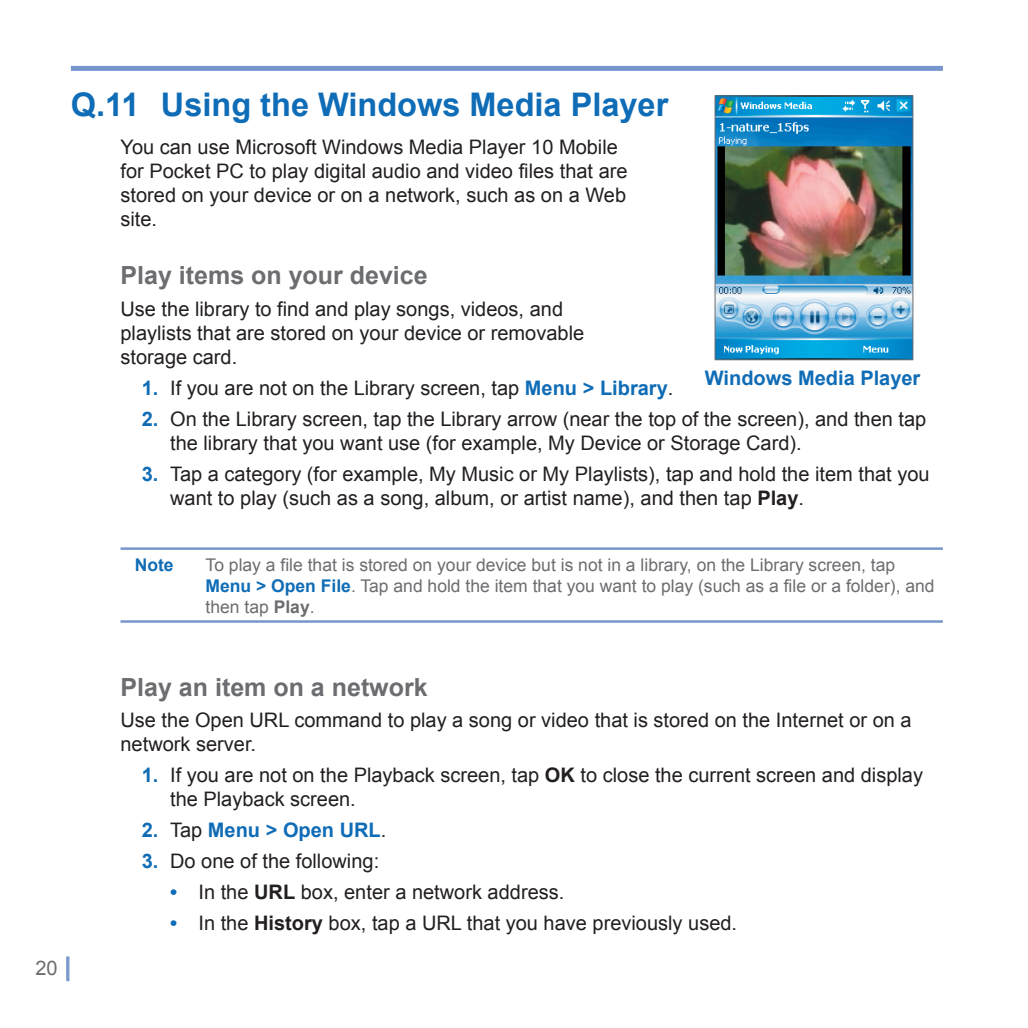
<style>
.page{position:relative;width:1028px;height:1028px;background:#fff}
.page>*{position:absolute;margin:0;border:0;box-sizing:border-box;transform-origin:0 0}
.t1{font:700 32.5px "Arial";color:#0f6cb6}
.t2{font:700 25px "Arial";color:#6c6d70}
.t3{font:20px/24px "Arial";color:#231f20}
.t4{font:700 20px "Arial";color:#0f6cb6}
.t5{font:20px "Arial";color:#6c6d70}
.t6{font:17.5px/21px "Arial";color:#6c6d70}
.t7{font:700 17.5px "Arial";color:#0f6cb6}
.s1{font-weight:700;color:#0f6cb6}
.s2{font-weight:700}
.s3{font-size:25px;color:#7796cd}
.s4{font-weight:400;color:#231f20}
</style>
<div class="page">
<div style="left:66px;top:956px;width:3px;height:25px;border:1px solid #7796cd"></div>
<div style="left:71px;top:66px;width:872px;height:5px;background:#7796cd"></div>
<hr style="left:120px;top:547px;width:823px;height:3px;background:#7796cd">
<hr style="left:120px;top:620px;width:823px;height:3px;background:#7796cd">
<img style="left:716px;top:97px;width:195px;height:261px">
<div style="left:714px;top:95px;width:199px;height:265px;border:1px solid #6c6d70"></div>
<h1 class="t1" style="left:71px;top:83px;width:599px">Q.11 Using the Windows Media Player</h1>
<p class="t3" style="left:120px;top:135px;width:508px">You can use Microsoft Windows Media Player 10 Mobile for Pocket PC to play digital audio and video files that are stored on your device or on a network, such as on a Web site.</p>
<p class="t2" style="left:120px;top:259px;width:309px">Play items on your device</p>
<p class="t3" style="left:120px;top:297px;width:465px">Use the library to find and play songs, videos, and playlists that are stored on your device or removable storage card.</p>
<p class="t3" style="left:142px;top:376px;width:533px"><span class="s1">1.</span> If you are not on the Library screen, tap <span class="s1">Menu &gt; Library</span>.</p>
<p class="t3" style="left:170px;top:407px;width:757px;text-indent:-28px"><span class="s1">2.</span> On the Library screen, tap the Library arrow (near the top of the screen), and then tap the library that you want use (for example, My Device or Storage Card).</p>
<p class="t3" style="left:170px;top:462px;width:761px;text-indent:-28px"><span class="s1">3.</span> Tap a category (for example, My Music or My Playlists), tap and hold the item that you want to play (such as a song, album, or artist name), and then tap <span class="s2">Play</span>.</p>
<p class="t4" style="left:705px;top:365px;width:217px">Windows Media Player</p>
<p class="t7" style="left:135px;top:553px;width:40px">Note</p>
<p class="t6" style="left:206px;top:554px;width:730px">To play a file that is stored on your device but is not in a library, on the Library screen, tap<br><span class="s1">Menu &gt; Open File</span>. Tap and hold the item that you want to play (such as a file or a folder), and then tap <span class="s2">Play</span>.</p>
<p class="t5" style="left:35px;top:955px;width:37px">20 <span class="s3">|</span></p>
<p class="t2" style="left:120px;top:670px;width:309px">Play an item on a network</p>
<p class="t3" style="left:120px;top:708px;width:792px">Use the Open URL command to play a song or video that is stored on the Internet or on a network server.</p>
<p class="t3" style="left:170px;top:763px;width:754px;text-indent:-28px"><span class="s1">1.</span> If you are not on the Playback screen, tap <span class="s2">OK</span> to close the current screen and display the Playback screen.</p>
<p class="t4" style="left:142px;top:816px;width:246px">2. <span class="s4">Tap</span> Menu &gt; Open URL<span class="s4">.</span></p>
<p class="t3" style="left:142px;top:849px;width:239px"><span class="s1">3.</span> Do one of the following:</p>
<p class="t3" style="left:170px;top:880px;width:396px"><span class="s1">•</span> In the <span class="s2">URL</span> box, enter a network address.</p>
<p class="t3" style="left:170px;top:911px;width:568px"><span class="s1">•</span> In the <span class="s2">History</span> box, tap a URL that you have previously used.</p>
</div>
